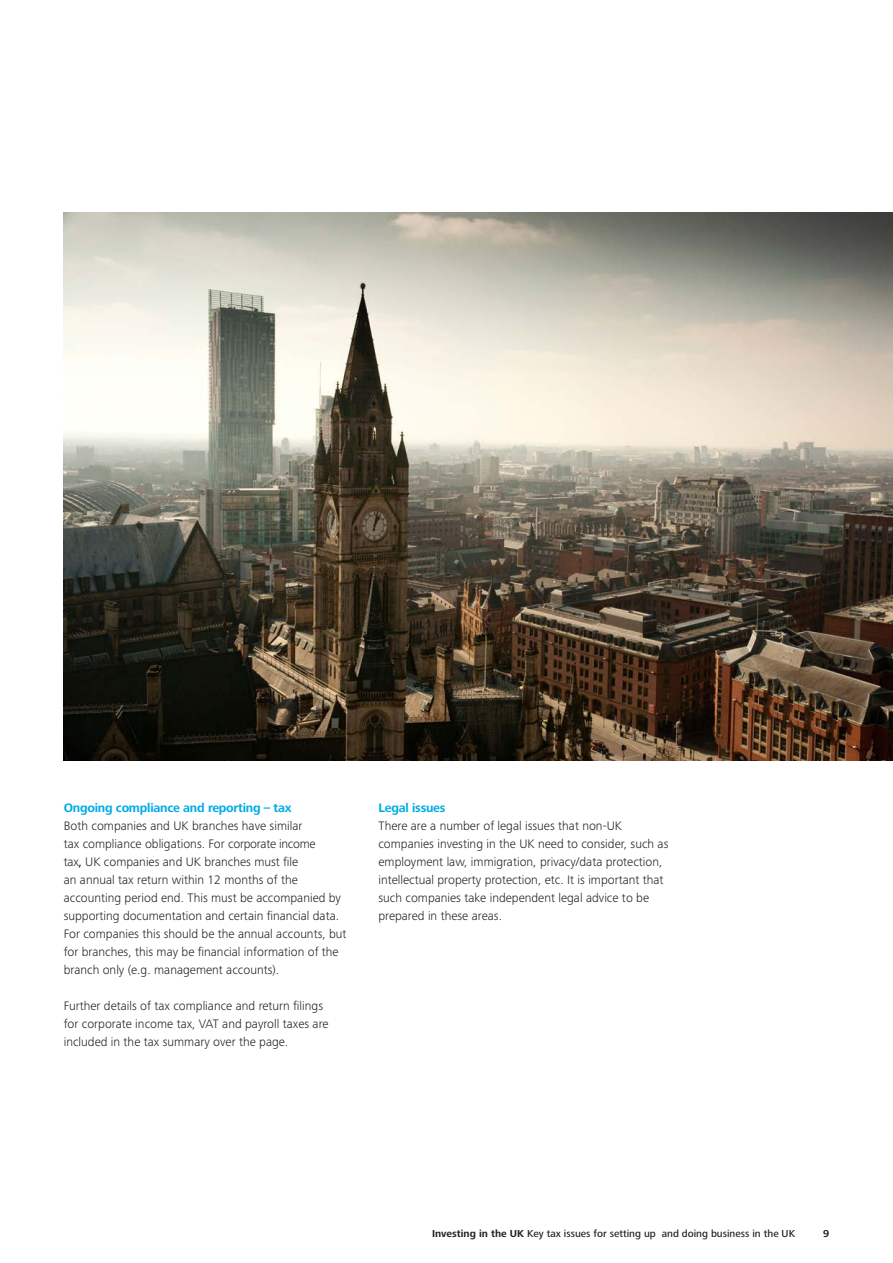
<style>
.page{position:relative;width:893px;height:1263px;background:#fff}
.page>*{position:absolute;margin:0;border:0;box-sizing:border-box;transform-origin:0 0}
.Bullets_level_1{font:300 12.75px/18px "Frutiger Next Pro";color:#231f20}
.Heading_3{font:700 12.75px "Frutiger Next Pro";letter-spacing:-.02em;color:#00abe7}
.t1{font:500 10.5px "Frutiger Next Pro";color:#231f20}
.t2{font:700 10.5px "Frutiger Next Pro";color:#231f20}
.s1{font-weight:500}
.s2{font-weight:700}
</style>
<div class="page">
<img style="left:64px;top:213px;width:829px;height:548px">
<p class="Heading_3" style="left:64px;top:801px;width:229px">Ongoing compliance and reporting – tax</p>
<p class="Bullets_level_1" style="left:64px;top:817px;width:284px">Both companies and UK branches have similar<br>tax compliance obligations. For corporate income<br>tax<span class="s1">,</span> UK companies and UK branches must file<br>an annual tax return within 12 months of the accounting period end. This must be accompanied by supporting documentation and certain financial data.<br>For companies this should be the annual accounts, but for branches, this may be financial information of the branch only (e.g. management accounts).</p>
<p class="Bullets_level_1" style="left:64px;top:997px;width:266px">Further details of tax compliance and return filings for corporate income tax, VAT and payroll taxes are included in the tax summary over the page.</p>
<p class="Heading_3" style="left:378px;top:801px;width:69px">Legal issues</p>
<p class="Bullets_level_1" style="left:378px;top:817px;width:292px">There are a number of legal issues that non‑UK companies investing in the UK need to consider, such as employment law, immigration, privacy/data protection, intellectual property protection, etc. It is important that such companies take independent legal advice to be prepared in these areas.</p>
<p class="t1" style="left:432px;top:1227px;width:365px"><span class="s2">Investing in the UK</span> Key tax issues for setting up and doing business in the UK</p>
<p class="t2" style="left:823px;top:1227px;width:8px">9</p>
</div>
